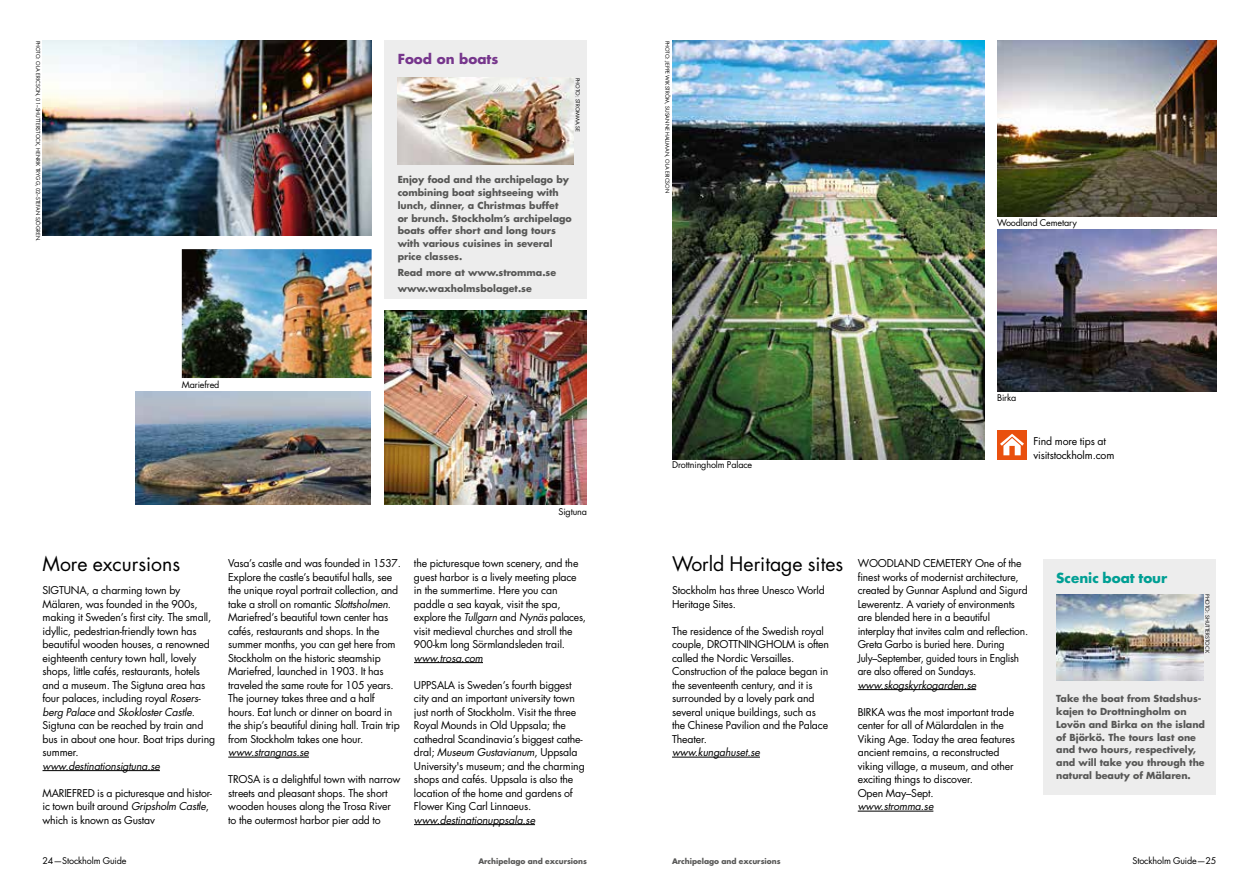
<style>
.page{position:relative;width:1259px;height:893px;background:#fff}
.page>*{position:absolute;margin:0;border:0;box-sizing:border-box;transform-origin:0 0}
.t1{font:19.5px "Futura Std";color:#000}
.t2{font:700 13.5px "Futura Std";color:#009f94}
.t3{font:700 13.5px "Futura Std";color:#76368c}
.t4{font:10.5px/13.5px "Futura Std";letter-spacing:-.015em;color:#000}
.t5{font:italic 10.5px "Futura Std";letter-spacing:-.015em;color:#000}
.t6{font:700 9.45px/12.8px "Futura Std";color:#575756}
.t7{font:9px "Futura Std";letter-spacing:-.015em;color:#000}
.t8{font:700 7.5px "Futura Std";color:#575756}
.t9{font:5.25px "Futura Std";color:#000}
.s1{font-style:italic}
</style>
<div class="page">
<hr style="left:43px;top:770px;width:117px;height:1px;background:#000">
<hr style="left:228px;top:757px;width:81px;height:1px;background:#000">
<hr style="left:414px;top:662px;width:69px;height:1px;background:#000">
<hr style="left:414px;top:824px;width:121px;height:1px;background:#000">
<div style="left:385px;top:41px;width:202px;height:258px;background:#ededed"></div>
<img style="left:43px;top:41px;width:329px;height:195px">
<img style="left:182px;top:249px;width:190px;height:129px">
<img style="left:135px;top:392px;width:236px;height:112px">
<img style="left:385px;top:311px;width:202px;height:193px">
<img style="left:397px;top:77px;width:177px;height:87px">
<hr style="left:672px;top:757px;width:88px;height:1px;background:#000">
<hr style="left:857px;top:689px;width:119px;height:1px;background:#000">
<hr style="left:857px;top:811px;width:76px;height:1px;background:#000">
<div style="left:1043px;top:559px;width:173px;height:236px;background:#ededed"></div>
<img style="left:1056px;top:595px;width:147px;height:86px">
<img style="left:997px;top:41px;width:219px;height:175px">
<img style="left:997px;top:230px;width:219px;height:162px">
<img style="left:672px;top:40px;width:312px;height:419px">
<div style="left:997px;top:430px;width:29px;height:30px;background:#e9500e"></div>
<svg style="left:1000px;top:434px;width:24px;height:21px"></svg>
<p class="t9" style="left:41px;top:41px;width:203px;rotate:90deg">PHOTO: OLA ERICSON, 01–SHUTTERSTOCK, HENRIK TRYGG, 02–STEFAN SJÖGREN.</p>
<p class="t7" style="left:182px;top:379px;width:39px">Mariefred</p>
<p class="t3" style="left:398px;top:50px;width:102px">Food on boats</p>
<p class="t9" style="left:581px;top:78px;width:56px;rotate:90deg">PHOTO: STROMMA.SE</p>
<p class="t6" style="left:398px;top:173px;width:176px">Enjoy food and the archipelago by combining boat sightseeing with lunch, dinner, a Christmas buffet<br>or brunch. Stockholm’s archipelago boats offer short and long tours with various cuisines in several price classes.</p>
<p class="t6" style="left:398px;top:264px;width:160px;line-height:15.9px">Read more at www.stromma.se www.waxholmsbolaget.se</p>
<p class="t7" style="left:558px;top:505px;width:30px">Sigtuna</p>
<p class="t9" style="left:671px;top:41px;width:154px;rotate:90deg">PHOTO: JEPPE WIKSTRÖM, SUSANNE HALLMAN, OLA ERICSON</p>
<p class="t7" style="left:672px;top:459px;width:82px">Drottningholm Palace</p>
<p class="t7" style="left:997px;top:216px;width:81px">Woodland Cemetary</p>
<p class="t7" style="left:997px;top:392px;width:21px">Birka</p>
<p class="t4" style="left:1033px;top:435px;width:83px">Find more tips at visitstockholm.com</p>
<h1 class="t1" style="left:672px;top:551px;width:173px">World Heritage sites</h1>
<p class="t4" style="left:672px;top:584px;width:154px">Stockholm has three Unesco World<br>Heritage Sites.</p>
<p class="t4" style="left:672px;top:624px;width:159px">The residence of the Swedish royal couple, DROTTNINGHOLM is often called the Nordic Versailles.<br>Construction of the palace began in the seventeenth century, and it is surrounded by a lovely park and several unique buildings, such as the Chinese Pavilion and the Palace<br>Theater.</p>
<p class="t5" style="left:672px;top:745px;width:89px">www.kungahuset.se</p>
<h1 class="t1" style="left:43px;top:551px;width:139px">More excursions</h1>
<p class="t4" style="left:43px;top:584px;width:174px">SIGTUNA, a charming town by Mälaren, was founded in the 900s, making it Sweden’s first city. The small, idyllic, pedestrian-friendly town has beautiful wooden houses, a renowned eighteenth century town hall, lovely shops, little cafés, restaurants, hotels and a museum. The Sigtuna area has four palaces, including royal <span class="s1">Rosers&shy;berg Palace</span> and <span class="s1">Skokloster Castle</span>.<br>Sigtuna can be reached by train and bus in about one hour. Boat trips during summer.</p>
<p class="t5" style="left:43px;top:759px;width:119px">www.destinationsigtuna.se</p>
<p class="t4" style="left:43px;top:786px;width:171px">MARIEFRED is a picturesque and histor&shy;ic town built around <span class="s1">Gripsholm Castle</span>, which is known as Gustav</p>
<p class="t4" style="left:228px;top:557px;width:174px">Vasa’s castle and was founded in 1537.<br>Explore the castle’s beautiful halls, see the unique royal portrait collection, and take a stroll on romantic <span class="s1">Slottsholmen</span>.<br>Mariefred’s beautiful town center has cafés, restaurants and shops. In the summer months, you can get here from Stockholm on the historic steamship Mariefred, launched in 1903. It has traveled the same route for 105 years.<br>The journey takes three and a half hours. Eat lunch or dinner on board in the ship’s beautiful dining hall. Train trip from Stockholm takes one hour.</p>
<p class="t5" style="left:228px;top:745px;width:82px">www.strangnas.se</p>
<p class="t4" style="left:228px;top:773px;width:174px">TROSA is a delightful town with narrow streets and pleasant shops. The short wooden houses along the Trosa River to the outermost harbor pier add to</p>
<p class="t4" style="left:857px;top:557px;width:172px">WOODLAND CEMETERY One of the finest works of modernist architecture, created by Gunnar Asplund and Sigurd Lewerentz. A variety of environments are blended here in a beautiful interplay that invites calm and reflection.<br>Greta Garbo is buried here. During July–September, guided tours in English are also offered on Sundays.</p>
<p class="t5" style="left:857px;top:678px;width:120px">www.skogskyrkogarden.se</p>
<p class="t4" style="left:857px;top:705px;width:159px">BIRKA was the most important trade center for all of Mälardalen in the<br>Viking Age. Today the area features ancient remains, a reconstructed viking village, a museum, and other exciting things to discover.<br>Open May–Sept.</p>
<p class="t5" style="left:857px;top:799px;width:77px">www.stromma.se</p>
<p class="t4" style="left:414px;top:557px;width:174px">the picturesque town scenery, and the guest harbor is a lively meeting place in the summertime. Here you can paddle a sea kayak, visit the spa, explore the <span class="s1">Tullgarn</span> and <span class="s1">Nynäs</span> palaces, visit medieval churches and stroll the 900-km long Sörmlandsleden trail.</p>
<p class="t5" style="left:414px;top:651px;width:71px">www.trosa.com</p>
<p class="t4" style="left:414px;top:678px;width:172px">UPPSALA is Sweden’s fourth biggest city and an important university town just north of Stockholm. Visit the three Royal Mounds in Old Uppsala; the cathedral Scandinavia’s biggest cathe&shy;dral; <span class="s1">Museum Gustavianum</span>, Uppsala University's museum; and the charming shops and cafés. Uppsala is also the location of the home and gardens of Flower King Carl Linnaeus.</p>
<p class="t5" style="left:414px;top:813px;width:123px">www.destinationuppsala.se</p>
<p class="t8" style="left:478px;top:856px;width:110px">Archipelago and excursions</p>
<p class="t8" style="left:672px;top:856px;width:110px">Archipelago and excursions</p>
<p class="t2" style="left:1056px;top:569px;width:113px">Scenic boat tour</p>
<p class="t9" style="left:1211px;top:594px;width:60px;rotate:90deg">PHOTO: SHUTTERSTOCK</p>
<p class="t6" style="left:1056px;top:692px;width:150px">Take the boat from Stadshus&shy;kajen to Drottningholm on<br>Lovön and Birka on the island of Björkö. The tours last one and two hours, respectively, and will take you through the natural beauty of Mälaren.</p>
<p class="t7" style="left:43px;top:855px;width:86px">24—Stockholm Guide</p>
<p class="t7" style="left:1132px;top:855px;width:86px">Stockholm Guide—25</p>
</div>
